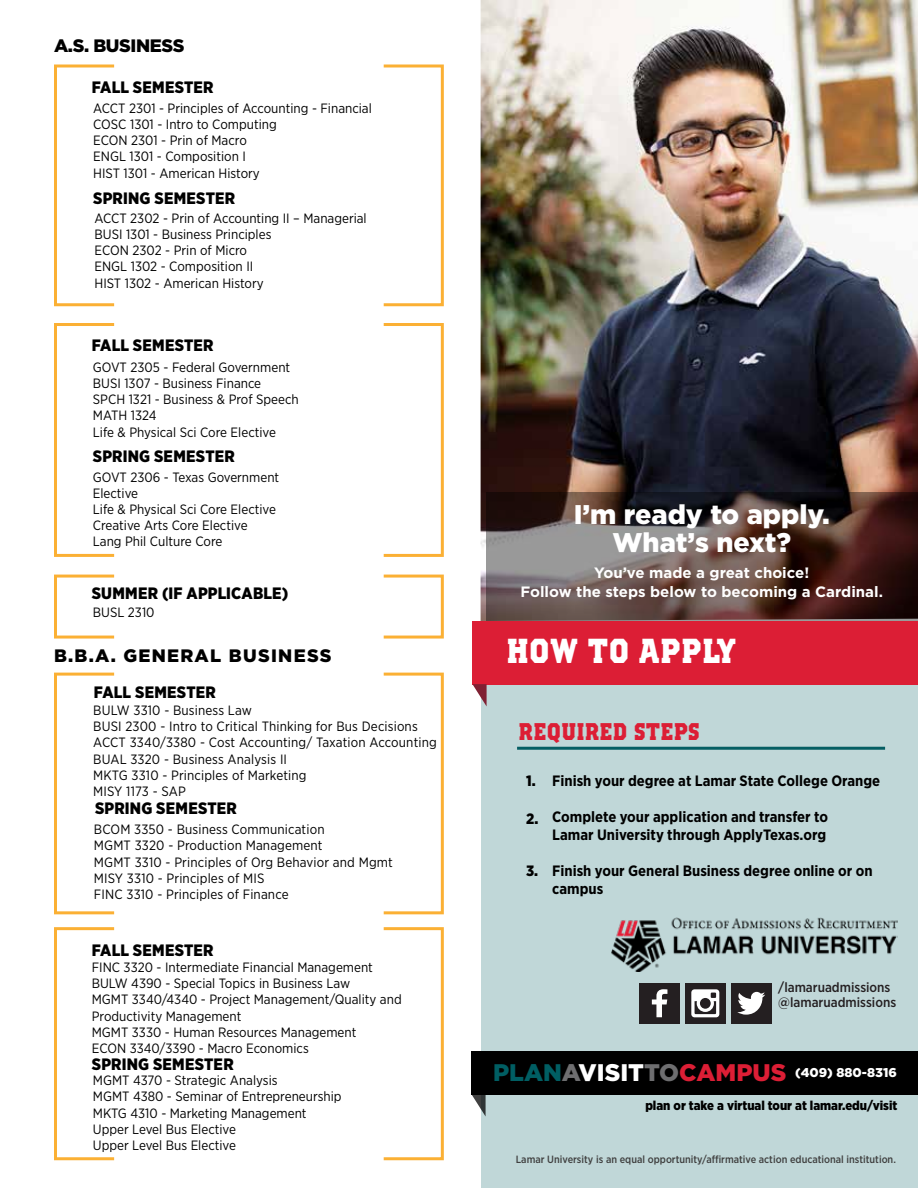
<style>
.page{position:relative;width:918px;height:1188px;background:#fff}
.page>*{position:absolute;margin:0;border:0;box-sizing:border-box;transform-origin:0 0}
.t1{font:700 34.5px "Lamar";color:#fff}
.t2{font:900 27px/28.5px "Gotham";color:#fff;text-align:center}
.t3{font:700 24px "Lamar";color:#dc1e35}
.t4{font:900 18px "Gotham";letter-spacing:.07em;color:#000}
.t5{font:900 18px "Gotham";letter-spacing:-.02em;color:#000}
.t6{font:900 16.5px "Gotham Narrow";letter-spacing:.01em;color:#000}
.t7{font:700 15px/18px "Gotham Narrow";color:#000}
.t8{font:700 15px/19.5px "Gotham";color:#fff;text-align:center}
.t9{font:900 15px "Gotham Narrow";color:#000}
.t10{font:13.5px/16.2px "Gotham Narrow";color:#000}
.t11{font:500 13.5px/15px "Gotham Narrow";color:#241f21}
.t12{font:900 12.9px "Gotham Narrow";color:#000}
.t13{font:900 12.75px "Gotham";color:#fff}
.t14{font:500 10.5px "Gotham Narrow";color:#404040}
.s1{font-size:24px;color:#005e63}
.s2{font-size:24px;color:#6e6e70}
.s3{font-size:24px}
.s4{font-size:24px;color:#dc1e35}
</style>
<div class="page">
<div style="left:481px;top:686px;width:437px;height:502px;background:#c0d7d8"></div>
<div style="left:472px;top:621px;width:446px;height:63px;background:#dc1e35"></div>
<svg style="left:472px;top:684px;width:15px;height:22px"></svg>
<div style="left:471px;top:1051px;width:447px;height:43px;background:#000"></div>
<svg style="left:471px;top:1094px;width:15px;height:23px"></svg>
<hr style="left:517px;top:747px;width:368px;height:3px;background:#055e63">
<div style="left:639px;top:983px;width:40px;height:40px;background:#241f21"></div>
<svg style="left:652px;top:989px;width:15px;height:28px"></svg>
<div style="left:731px;top:983px;width:40px;height:40px;background:#241f21"></div>
<svg style="left:737px;top:992px;width:28px;height:23px"></svg>
<div style="left:685px;top:983px;width:40px;height:40px;background:#241f21"></div>
<svg style="left:691px;top:989px;width:28px;height:28px"></svg>
<img style="left:611px;top:917px;width:286px;height:55px">
<svg style="left:54px;top:64px;width:390px;height:243px"></svg>
<svg style="left:54px;top:323px;width:390px;height:234px"></svg>
<svg style="left:54px;top:672px;width:390px;height:243px"></svg>
<svg style="left:54px;top:927px;width:390px;height:234px"></svg>
<svg style="left:54px;top:574px;width:390px;height:65px"></svg>
<img style="left:481px;top:0;width:437px;height:621px">
<svg style="left:486px;top:493px;width:432px;height:128px;background:#594541"></svg>
<h3 class="t5" style="left:54px;top:33px;width:132px">A.S. BUSINESS</h3>
<p class="t6" style="left:92px;top:76px;width:123px">FALL SEMESTER</p>
<p class="t10" style="left:93px;top:100px;width:280px">ACCT 2301 - Principles of Accounting - Financial<br>COSC 1301 - Intro to Computing<br>ECON 2301 - Prin of Macro<br>ENGL 1301 - Composition I<br>HIST 1301 - American History</p>
<p class="t10" style="left:95px;top:210px;width:274px">ACCT 2302 - Prin of Accounting II – Managerial<br>BUSI 1301 - Business Principles<br>ECON 2302 - Prin of Micro<br>ENGL 1302 - Composition II<br>HIST 1302 - American History</p>
<p class="t6" style="left:93px;top:187px;width:143px">SPRING SEMESTER</p>
<p class="t6" style="left:92px;top:335px;width:123px">FALL SEMESTER</p>
<p class="t10" style="left:93px;top:359px;width:207px">GOVT 2305 - Federal Government<br>BUSI 1307 - Business Finance<br>SPCH 1321 - Business &amp; Prof Speech<br>MATH 1324<br>Life &amp; Physical Sci Core Elective</p>
<p class="t10" style="left:93px;top:468px;width:188px">GOVT 2306 - Texas Government<br>Elective<br>Life &amp; Physical Sci Core Elective<br>Creative Arts Core Elective<br>Lang Phil Culture Core</p>
<p class="t6" style="left:93px;top:445px;width:143px">SPRING SEMESTER</p>
<p class="t6" style="left:92px;top:583px;width:198px">SUMMER (IF APPLICABLE)</p>
<p class="t10" style="left:93px;top:604px;width:63px">BUSL 2310</p>
<h3 class="t4" style="left:54px;top:643px;width:279px">B.B.A. GENERAL BUSINESS</h3>
<p class="t6" style="left:94px;top:681px;width:123px">FALL SEMESTER</p>
<p class="t10" style="left:93px;top:702px;width:345px">BULW 3310 - Business Law<br>BUSI 2300 - Intro to Critical Thinking for Bus Decisions ACCT 3340/3380 - Cost Accounting/ Taxation Accounting BUAL 3320 - Business Analysis II<br>MKTG 3310 - Principles of Marketing<br>MISY 1173 - SAP</p>
<p class="t10" style="left:94px;top:821px;width:300px">BCOM 3350 - Business Communication<br>MGMT 3320 - Production Management<br>MGMT 3310 - Principles of Org Behavior and Mgmt MISY 3310 - Principles of MIS<br>FINC 3310 - Principles of Finance</p>
<p class="t6" style="left:95px;top:797px;width:143px">SPRING SEMESTER</p>
<p class="t6" style="left:92px;top:939px;width:123px">FALL SEMESTER</p>
<p class="t10" style="left:92px;top:959px;width:311px">FINC 3320 - Intermediate Financial Management BULW 4390 - Special Topics in Business Law<br>MGMT 3340/4340 - Project Management/Quality and Productivity Management<br>MGMT 3330 - Human Resources Management<br>ECON 3340/3390 - Macro Economics</p>
<p class="t10" style="left:93px;top:1072px;width:250px">MGMT 4370 - Strategic Analysis<br>MGMT 4380 - Seminar of Entrepreneurship<br>MKTG 4310 - Marketing Management<br>Upper Level Bus Elective<br>Upper Level Bus Elective</p>
<p class="t6" style="left:92px;top:1054px;width:143px">SPRING SEMESTER</p>
<h2 class="t2" style="left:574px;top:500px;width:258px">I’m ready to apply.<br>What’s next?</h2>
<p class="t8" style="left:521px;top:563px;width:364px">You’ve made a great choice!<br>Follow the steps below to becoming a Cardinal.</p>
<h1 class="t1" style="left:507px;top:629px;width:231px">HOW TO APPLY</h1>
<h3 class="t3" style="left:518px;top:717px;width:183px">REQUIRED STEPS</h3>
<p class="t9" style="left:526px;top:771px;width:11px">1.</p>
<p class="t9" style="left:526px;top:809px;width:14px">2.</p>
<p class="t9" style="left:526px;top:861px;width:14px">3.</p>
<p class="t7" style="left:552px;top:771px;width:330px">Finish your degree at Lamar State College Orange</p>
<p class="t7" style="left:552px;top:807px;width:277px">Complete your application and transfer to<br>Lamar University through ApplyTexas.org</p>
<p class="t7" style="left:552px;top:861px;width:322px">Finish your General Business degree online or on campus</p>
<p class="t11" style="left:778px;top:980px;width:119px">/lamaruadmissions @lamaruadmissions</p>
<p class="t13" style="left:493px;top:1064px;width:405px"><span class="s1">PLAN</span><span class="s2">A</span><span class="s3">VISIT</span><span class="s2">TO</span><span class="s4">CAMPUS</span> (409) 880-8316</p>
<p class="t12" style="left:645px;top:1097px;width:254px">plan or take a virtual tour at lamar.edu/visit</p>
<p class="t14" style="left:516px;top:1152px;width:382px">Lamar University is an equal opportunity/affirmative action educational institution.</p>
</div>
